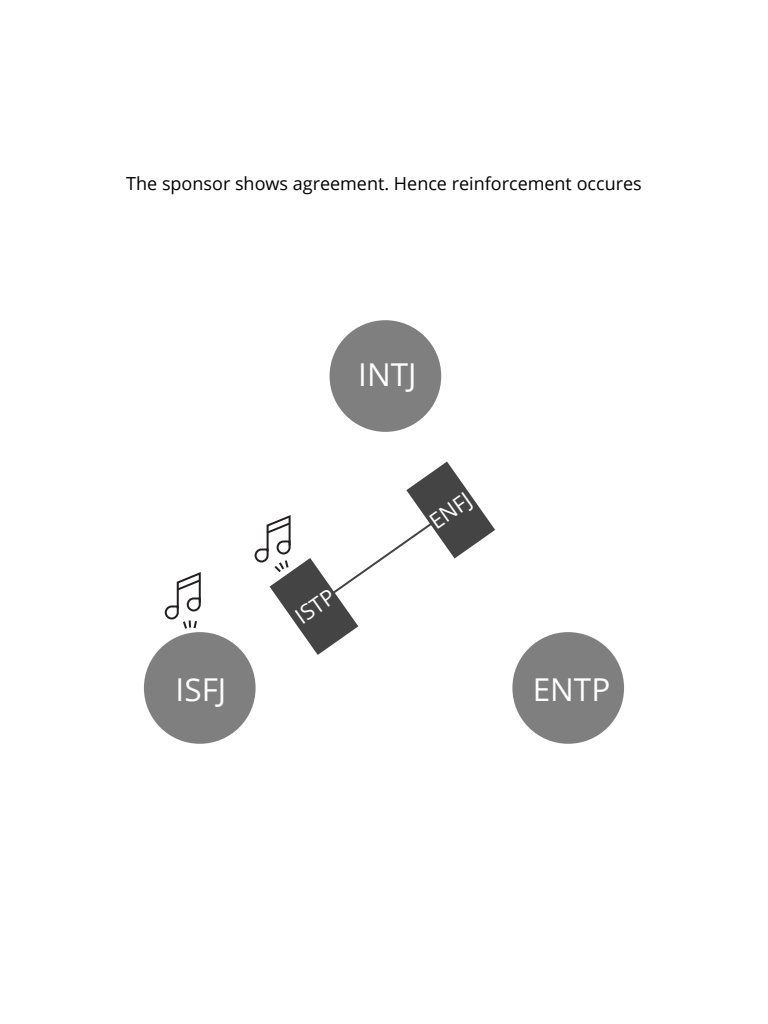
<style>
.page{position:relative;width:768px;height:1024px;background:#fff}
.page>*{position:absolute;margin:0;border:0;box-sizing:border-box;transform-origin:0 0}
.t1{font:31.5px "Open Sans";color:#fff}
.t2{font:21.8px "Open Sans";color:#fff}
.t3{font:18px "Open Sans";color:#000}
</style>
<div class="page">
<div style="left:330px;top:320px;width:111px;height:112px;background:#7f7f7f;border-radius:50%"></div>
<div style="left:144px;top:632px;width:112px;height:112px;background:#7f7f7f;border-radius:50%"></div>
<div style="left:512px;top:632px;width:112px;height:112px;background:#7f7f7f;border-radius:50%"></div>
<svg style="left:164px;top:572px;width:37px;height:57px"></svg>
<svg style="left:254px;top:462px;width:241px;height:193px"></svg>
<p class="t3" style="left:126px;top:171px;width:517px">The sponsor shows agreement. Hence reinforcement occures</p>
<h1 class="t1" style="left:358px;top:353px;width:60px">INTJ</h1>
<p class="t2" style="left:289px;top:606px;width:45px;rotate:-35deg">ISTP</p>
<p class="t2" style="left:423px;top:511px;width:47px;rotate:-35deg">ENFJ</p>
<h1 class="t1" style="left:176px;top:668px;width:52px">ISFJ</h1>
<h1 class="t1" style="left:533px;top:668px;width:79px">ENTP</h1>
</div>
